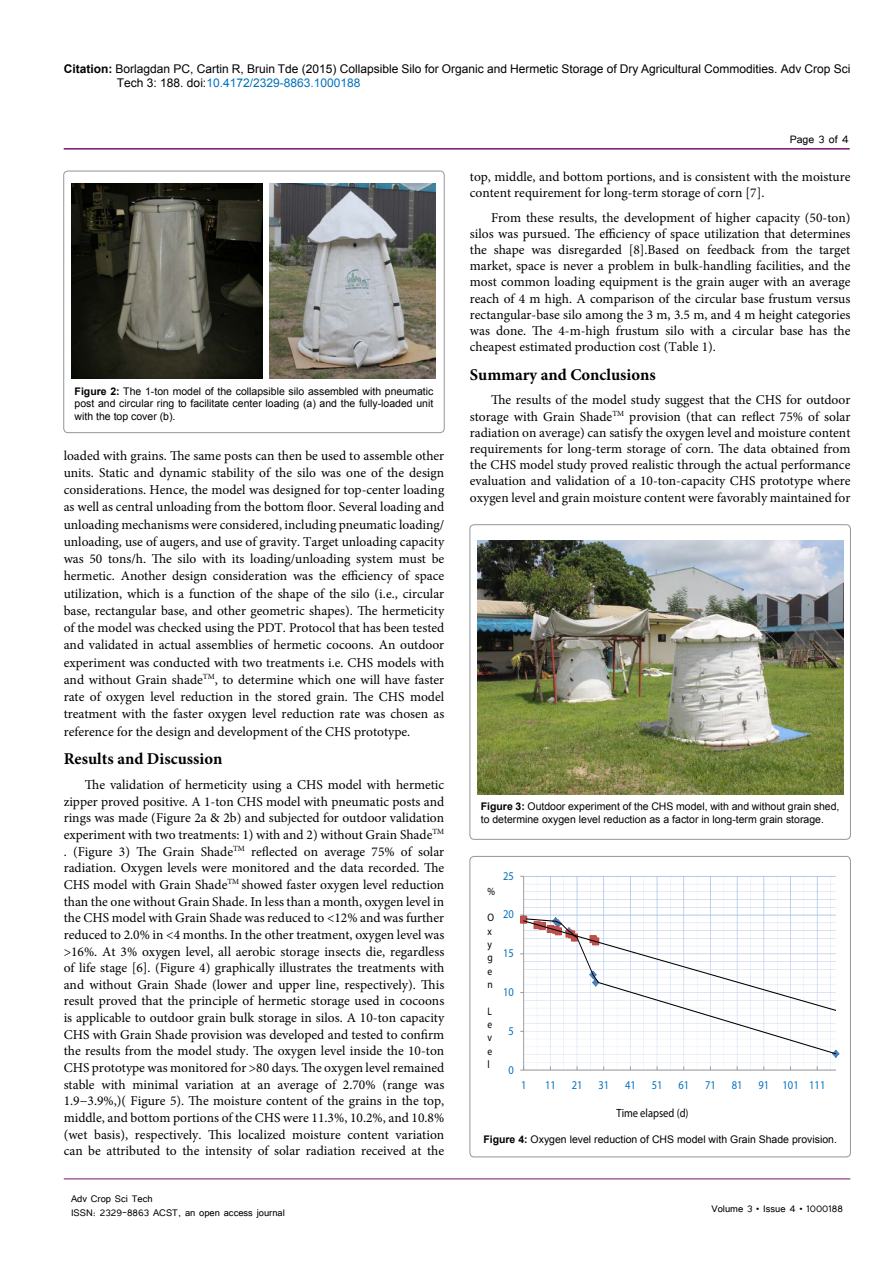
<style>
.page{position:relative;width:893px;height:1263px;background:#fff}
.page>*{position:absolute;margin:0;border:0;box-sizing:border-box;transform-origin:0 0}
.t1{font:700 16.5px "Minion Pro";color:#000}
.t2{font:13.5px/16.6px "Minion Pro";color:#000;text-align:justify}
.t3{font:13.5px "Tunga";color:#000}
.t4{font:12px/14.4px "Arial";color:#000}
.t5{font:12px/14.4px "Tunga";color:#000}
.t6{font:italic 700 12px "Calibri";color:#0070c0;scale:.88 1}
.t7{font:italic 700 11.85px "Calibri";color:#0070c0;scale:.88 1}
.t8{font:italic 700 11.85px "Calibri";color:#000;scale:.88 1}
.t9{font:italic 700 10.95px/13.4px "Calibri";color:#000;scale:.88 1}
.t10{font:10.5px/12.6px "Arial";color:#000;text-align:justify}
.s1{font-weight:700}
.s2{color:#0072bc}
</style>
<div class="page">
<hr style="left:64px;top:148px;width:786px;height:2px;background:#741472">
<hr style="left:64px;top:1179px;width:786px;height:1px;background:#741472">
<div style="left:64px;top:171px;width:380px;height:262px;border:1px solid #939598;border-radius:4px"></div>
<img style="left:269px;top:184px;width:167px;height:195px">
<img style="left:72px;top:184px;width:191px;height:195px">
<div style="left:470px;top:525px;width:380px;height:314px;border:1px solid #939598;border-radius:4px"></div>
<img style="left:477px;top:541px;width:366px;height:253px">
<div style="left:470px;top:856px;width:380px;height:301px;border:1px solid #939598;border-radius:4px"></div>
<svg style="left:520px;top:875px;width:320px;height:196px"></svg>
<p class="t4" style="left:117px;top:61px;width:735px;text-indent:-53px"><span class="s1">Citation:</span> Borlagdan PC, Cartin R, Bruin Tde (2015) Collapsible Silo for Organic and Hermetic Storage of Dry Agricultural Commodities. Adv Crop Sci<br>Tech 3: 188. doi:<span class="s2">10.4172/2329-8863.1000188</span></p>
<p class="t10" style="left:75px;top:385px;width:360px"><span class="s1">Figure 2:</span> The 1-ton model of the collapsible silo assembled with pneumatic post and circular ring to facilitate center loading (a) and the fully-loaded unit with the top cover (b).</p>
<p class="t2" style="left:64px;top:447px;width:382px;line-height:17.2px">loaded with grains. The same posts can then be used to assemble other units. Static and dynamic stability of the silo was one of the design considerations. Hence, the model was designed for top-center loading as well as central unloading from the bottom floor. Several loading and unloading mechanisms were considered, including pneumatic loading/ unloading, use of augers, and use of gravity. Target unloading capacity was 50 tons/h. The silo with its loading/unloading system must be hermetic. Another design consideration was the efficiency of space utilization, which is a function of the shape of the silo (i.e., circular base, rectangular base, and other geometric shapes). The hermeticity of the model was checked using the PDT. Protocol that has been tested and validated in actual assemblies of hermetic cocoons. An outdoor experiment was conducted with two treatments i.e. CHS models with and without Grain shade<sup>TM</sup>, to determine which one will have faster rate of oxygen level reduction in the stored grain. The CHS model treatment with the faster oxygen level reduction rate was chosen as reference for the design and development of the CHS prototype.</p>
<p class="t1" style="left:64px;top:747px;width:160px">Results and Discussion</p>
<p class="t2" style="left:64px;top:776px;width:382px;text-indent:21px">The validation of hermeticity using a CHS model with hermetic zipper proved positive. A 1-ton CHS model with pneumatic posts and rings was made (Figure 2a &amp; 2b) and subjected for outdoor validation experiment with two treatments: 1) with and 2) without Grain Shade<sup>TM </sup>. (Figure 3) The Grain Shade<sup>TM</sup> reflected on average 75% of solar radiation. Oxygen levels were monitored and the data recorded. The CHS model with Grain Shade<sup>TM</sup> showed faster oxygen level reduction than the one without Grain Shade. In less than a month, oxygen level in the CHS model with Grain Shade was reduced to &lt;12% and was further reduced to 2.0% in &lt;4 months. In the other treatment, oxygen level was &gt;16%. At 3% oxygen level, all aerobic storage insects die, regardless of life stage [6]. (Figure 4) graphically illustrates the treatments with and without Grain Shade (lower and upper line, respectively). This result proved that the principle of hermetic storage used in cocoons is applicable to outdoor grain bulk storage in silos. A 10-ton capacity CHS with Grain Shade provision was developed and tested to confirm the results from the model study. The oxygen level inside the 10-ton CHS prototype was monitored for &gt;80 days. The oxygen level remained stable with minimal variation at an average of 2.70% (range was 1.9−3.9%,)( Figure 5). The moisture content of the grains in the top, middle, and bottom portions of the CHS were 11.3%, 10.2%, and 10.8% (wet basis), respectively. This localized moisture content variation can be attributed to the intensity of solar radiation received at the</p>
<p class="t5" style="left:71px;top:1190px;width:215px">Adv Crop Sci Tech<br>ISSN: 2329-8863 ACST, an open access journal</p>
<p class="t3" style="left:790px;top:131px;width:61px">Page 3 of 4</p>
<p class="t2" style="left:470px;top:168px;width:382px;line-height:16.2px">top, middle, and bottom portions, and is consistent with the moisture content requirement for long-term storage of corn [7].</p>
<p class="t2" style="left:470px;top:209px;width:382px;line-height:16.2px;text-indent:21px">From these results, the development of higher capacity (50-ton) silos was pursued. The efficiency of space utilization that determines the shape was disregarded [8].Based on feedback from the target market, space is never a problem in bulk-handling facilities, and the most common loading equipment is the grain auger with an average reach of 4 m high. A comparison of the circular base frustum versus rectangular-base silo among the 3 m, 3.5 m, and 4 m height categories was done. The 4-m-high frustum silo with a circular base has the cheapest estimated production cost (Table 1).</p>
<p class="t1" style="left:470px;top:363px;width:187px">Summary and Conclusions</p>
<p class="t2" style="left:470px;top:392px;width:382px;line-height:16.2px;text-indent:21px">The results of the model study suggest that the CHS for outdoor storage with Grain Shade<sup>TM</sup> provision (that can reflect 75% of solar radiation on average) can satisfy the oxygen level and moisture content requirements for long-term storage of corn. The data obtained from the CHS model study proved realistic through the actual performance evaluation and validation of a 10-ton-capacity CHS prototype where oxygen level and grain moisture content were favorably maintained for</p>
<p class="t10" style="left:481px;top:800px;width:360px"><span class="s1">Figure 3:</span> Outdoor experiment of the CHS model, with and without grain shed, to determine oxygen level reduction as a factor in long-term grain storage.</p>
<p class="t9" style="left:487px;top:884px;width:10px">%</p>
<p class="t9" style="left:487px;top:911px;width:9px">O x y g e n</p>
<p class="t9" style="left:487px;top:1004px;width:7px;text-align:justify">L e v e l</p>
<p class="t7" style="left:503px;top:868px;width:14px">25</p>
<p class="t6" style="left:503px;top:907px;width:14px">20</p>
<p class="t7" style="left:503px;top:946px;width:14px">15</p>
<p class="t7" style="left:503px;top:985px;width:14px">10</p>
<p class="t7" style="left:509px;top:1023px;width:8px">5</p>
<p class="t7" style="left:509px;top:1062px;width:8px">0</p>
<p class="t7" style="left:521px;top:1078px;width:8px">1</p>
<p class="t7" style="left:545px;top:1078px;width:14px">11</p>
<p class="t7" style="left:572px;top:1078px;width:14px">21</p>
<p class="t7" style="left:598px;top:1078px;width:14px">31</p>
<p class="t7" style="left:625px;top:1078px;width:14px">41</p>
<p class="t7" style="left:652px;top:1078px;width:14px">51</p>
<p class="t7" style="left:678px;top:1078px;width:14px">61</p>
<p class="t7" style="left:705px;top:1078px;width:14px">71</p>
<p class="t7" style="left:732px;top:1078px;width:14px">81</p>
<p class="t7" style="left:758px;top:1078px;width:77px">91 101 111</p>
<p class="t8" style="left:616px;top:1106px;width:83px">Time elapsed (d)</p>
<p class="t10" style="left:483px;top:1133px;width:355px"><span class="s1">Figure 4:</span> Oxygen level reduction of CHS model with Grain Shade provision.</p>
<p class="t5" style="left:711px;top:1200px;width:133px">Volume 3 • Issue 4 • 1000188</p>
</div>
